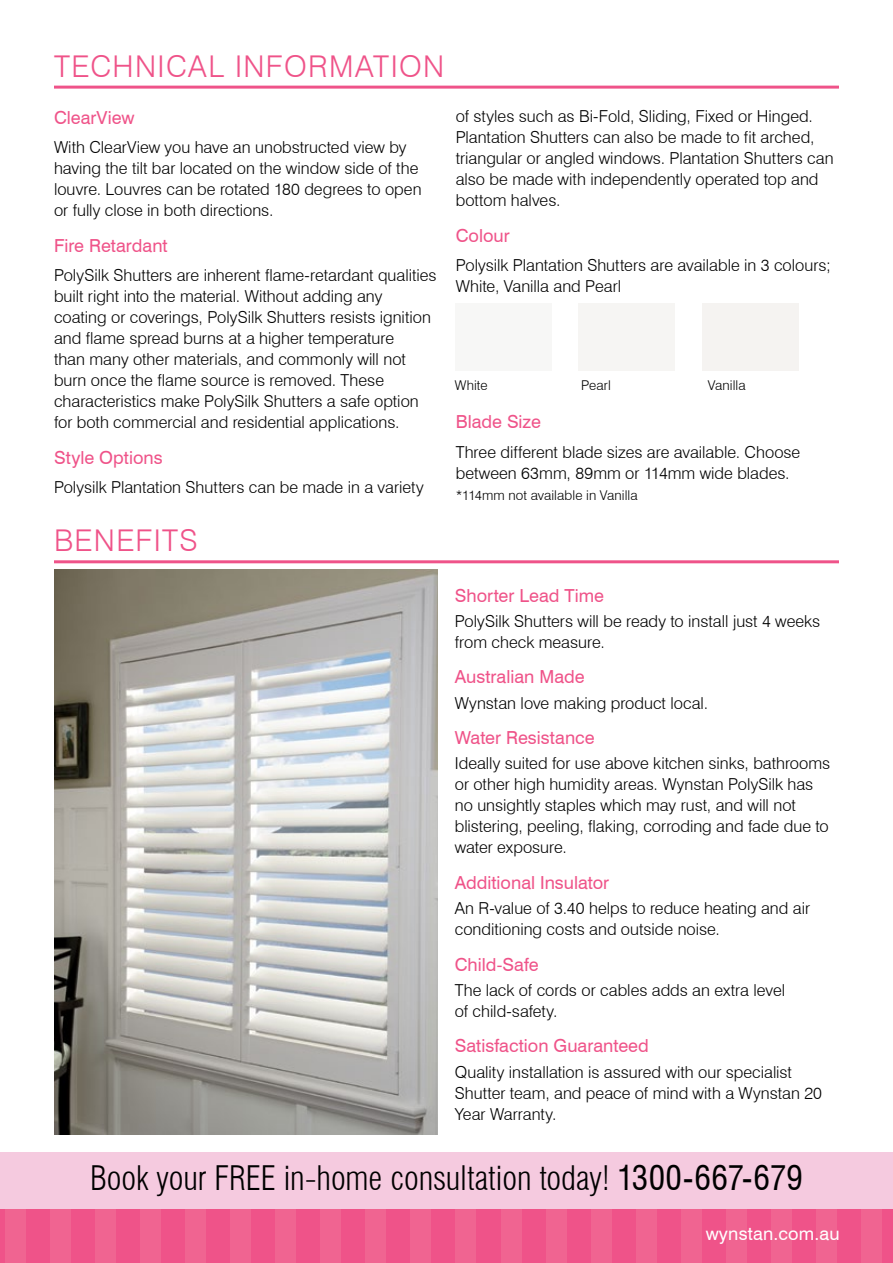
<style>
.page{position:relative;width:893px;height:1263px;background:#fff}
.page>*{position:absolute;margin:0;border:0;box-sizing:border-box;transform-origin:0 0}
.t1{font:300 condensed 33px "Swiss 721 BT";letter-spacing:-.005em;color:#000}
.t2{font:300 30px "Swiss 721 BT";letter-spacing:.045em;color:#ef5389}
.t3{font:18px "Swiss 721 BT";color:#ef5389}
.t4{font:18px "Swiss 721 BT";letter-spacing:.01em;color:#fff}
.t5{font:300 16.5px/21px "Swiss 721 BT";color:#000}
.t6{font:300 13.5px "Swiss 721 BT";letter-spacing:.005em;color:#000}
.s1{font-weight:400}
</style>
<div class="page">
<hr style="left:54px;top:86px;width:785px;height:3px;background:#ef5389">
<hr style="left:54px;top:560px;width:785px;height:3px;background:#ef5389">
<div style="left:0;top:1152px;width:893px;height:58px;background:#f5cadf"></div>
<div style="left:0;top:1209px;width:893px;height:54px;background:#ef5389"></div>
<div style="left:5px;top:1209px;width:21px;height:54px;background:#f06491"></div>
<div style="left:50px;top:1209px;width:21px;height:54px;background:#f06491"></div>
<div style="left:95px;top:1209px;width:21px;height:54px;background:#f06491"></div>
<div style="left:140px;top:1209px;width:21px;height:54px;background:#f06491"></div>
<div style="left:186px;top:1209px;width:20px;height:54px;background:#f06491"></div>
<div style="left:231px;top:1209px;width:20px;height:54px;background:#f06491"></div>
<div style="left:276px;top:1209px;width:20px;height:54px;background:#f06491"></div>
<div style="left:321px;top:1209px;width:20px;height:54px;background:#f06491"></div>
<div style="left:366px;top:1209px;width:20px;height:54px;background:#f06491"></div>
<div style="left:411px;top:1209px;width:20px;height:54px;background:#f06491"></div>
<div style="left:456px;top:1209px;width:20px;height:54px;background:#f06491"></div>
<div style="left:501px;top:1209px;width:20px;height:54px;background:#f06491"></div>
<div style="left:546px;top:1209px;width:20px;height:54px;background:#f06491"></div>
<div style="left:591px;top:1209px;width:20px;height:54px;background:#f06491"></div>
<div style="left:636px;top:1209px;width:20px;height:54px;background:#f06491"></div>
<div style="left:681px;top:1209px;width:20px;height:54px;background:#f06491"></div>
<div style="left:726px;top:1209px;width:20px;height:54px;background:#f06491"></div>
<div style="left:771px;top:1209px;width:20px;height:54px;background:#f06491"></div>
<div style="left:816px;top:1209px;width:20px;height:54px;background:#f06491"></div>
<div style="left:861px;top:1209px;width:20px;height:54px;background:#f06491"></div>
<img style="left:54px;top:570px;width:383px;height:564px">
<div style="left:455px;top:303px;width:96px;height:68px;background:#f7f7f6"></div>
<div style="left:578px;top:303px;width:97px;height:68px;background:#f6f5f3"></div>
<div style="left:702px;top:303px;width:96px;height:68px;background:#f5f3f1"></div>
<h2 class="t2" style="left:54px;top:48px;width:392px">TECHNICAL INFORMATION</h2>
<p class="t3" style="left:54px;top:106px;width:82px">ClearView</p>
<p class="t5" style="left:54px;top:137px;width:369px">With ClearView you have an unobstructed view by having the tilt bar located on the window side of the louvre. Louvres can be rotated 180 degrees to open or fully close in both directions.</p>
<p class="t3" style="left:54px;top:234px;width:115px">Fire Retardant</p>
<p class="t5" style="left:54px;top:265px;width:384px">PolySilk Shutters are inherent flame-retardant qualities built right into the material. Without adding any coating or coverings, PolySilk Shutters resists ignition and flame spread burns at a higher temperature<br>than many other materials, and commonly will not burn once the flame source is removed. These characteristics make PolySilk Shutters a safe option for both commercial and residential applications.</p>
<p class="t3" style="left:54px;top:446px;width:110px">Style Options</p>
<p class="t5" style="left:54px;top:477px;width:371px">Polysilk Plantation Shutters can be made in a variety</p>
<h2 class="t2" style="left:54px;top:523px;width:145px">BENEFITS</h2>
<p class="t5" style="left:456px;top:106px;width:379px">of styles such as Bi-Fold, Sliding, Fixed or Hinged.<br>Plantation Shutters can also be made to fit arched, triangular or angled windows. Plantation Shutters can also be made with independently operated top and bottom halves.</p>
<p class="t3" style="left:456px;top:225px;width:55px">Colour</p>
<p class="t5" style="left:456px;top:255px;width:377px">Polysilk Plantation Shutters are available in 3 colours;<br>White, Vanilla and Pearl</p>
<p class="t6" style="left:455px;top:377px;width:34px">White</p>
<p class="t6" style="left:581px;top:377px;width:31px">Pearl</p>
<p class="t6" style="left:708px;top:377px;width:39px">Vanilla</p>
<p class="t3" style="left:456px;top:411px;width:87px">Blade Size</p>
<p class="t5" style="left:456px;top:441px;width:346px">Three different blade sizes are available. Choose between 63mm, 89mm or 114mm wide blades.</p>
<p class="t6" style="left:456px;top:487px;width:183px">*114mm not available in Vanilla</p>
<p class="t3" style="left:455px;top:584px;width:151px">Shorter Lead Time</p>
<p class="t5" style="left:455px;top:610px;width:367px">PolySilk Shutters will be ready to install just 4 weeks from check measure.</p>
<p class="t3" style="left:455px;top:666px;width:131px">Australian Made</p>
<p class="t5" style="left:455px;top:692px;width:255px">Wynstan love making product local.</p>
<p class="t3" style="left:455px;top:727px;width:141px">Water Resistance</p>
<p class="t5" style="left:455px;top:753px;width:377px">Ideally suited for use above kitchen sinks, bathrooms or other high humidity areas. Wynstan PolySilk has no unsightly staples which may rust, and will not blistering, peeling, flaking, corroding and fade due to water exposure.</p>
<p class="t3" style="left:455px;top:871px;width:156px">Additional Insulator</p>
<p class="t5" style="left:455px;top:897px;width:357px">An R-value of 3.40 helps to reduce heating and air conditioning costs and outside noise.</p>
<p class="t3" style="left:455px;top:953px;width:85px">Child-Safe</p>
<p class="t5" style="left:455px;top:979px;width:332px">The lack of cords or cables adds an extra level of child-safety.</p>
<p class="t3" style="left:455px;top:1035px;width:196px">Satisfaction Guaranteed</p>
<p class="t5" style="left:455px;top:1061px;width:369px">Quality installation is assured with our specialist<br>Shutter team, and peace of mind with a Wynstan 20<br>Year Warranty.</p>
<h1 class="t1" style="left:90px;top:1158px;width:714px">Book your FREE in-home consultation today! <span class="s1">1300-667-679</span></h1>
<p class="t4" style="left:706px;top:1222px;width:136px">wynstan.com.au</p>
</div>
